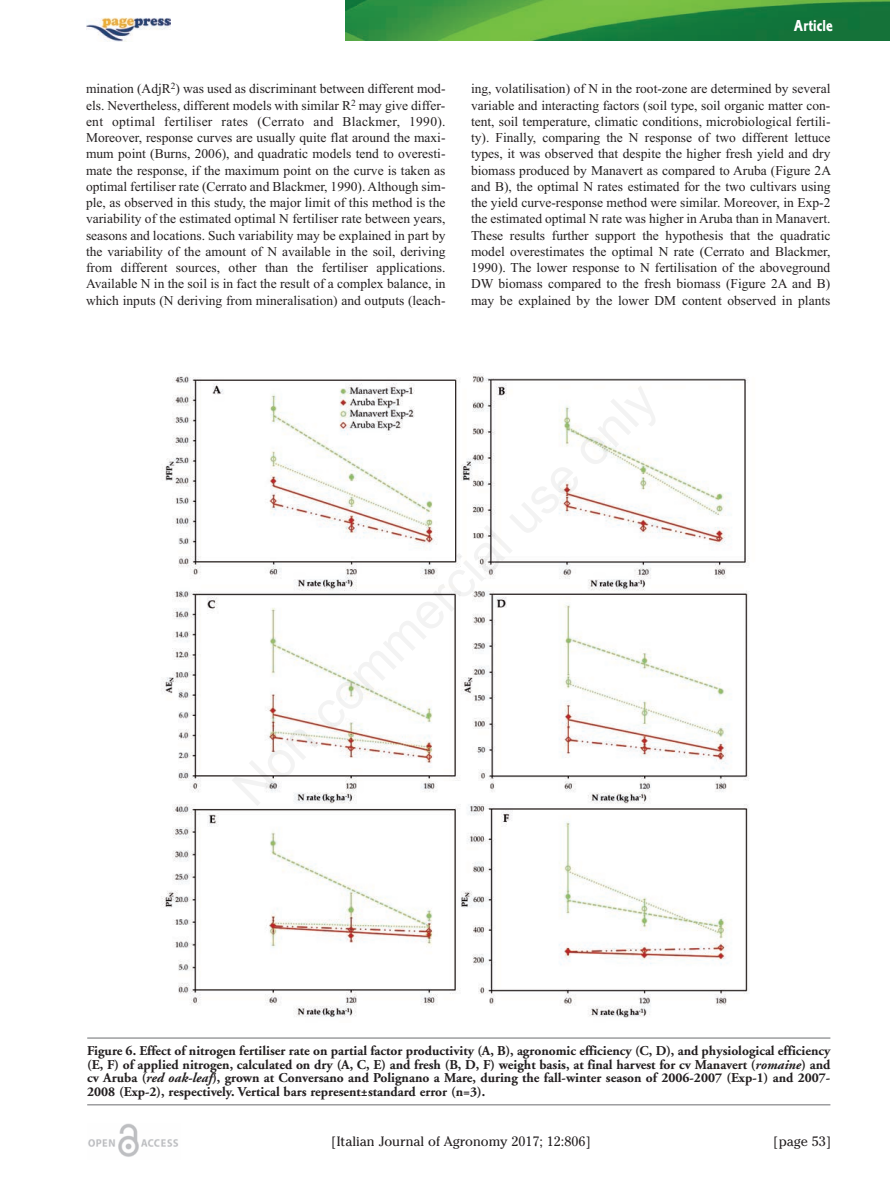
<style>
.page{position:relative;width:890px;height:1188px;background:#fff}
.page>*{position:absolute;margin:0;border:0;box-sizing:border-box;transform-origin:0 0}
.t1{font:16.5px "Corinthian Bold Condensed Plain";color:#fff}
.t2{font:13.5px/16.2px "Times New Roman";color:#231f20;text-align:justify}
.t3{font:700 13.5px/13.5px "Adobe Garamond";color:#231f20;text-align:justify}
.t4{font:13.5px "Cheltenham";color:#231f20}
.s1{font-style:italic}
</style>
<div class="page">
<img style="left:345px;top:0;width:545px;height:41px">
<img style="left:86px;top:17px;width:85px;height:24px">
<img style="left:88px;top:1123px;width:90px;height:34px">
<hr style="left:87px;top:1037px;width:743px;height:1px;background:#6c6d70">
<hr style="left:87px;top:1104px;width:743px;height:1px;background:#6c6d70">
<img style="left:161px;top:374px;width:588px;height:644px">
<p class="t1" style="left:794px;top:20px;width:40px">Article</p>
<p class="t2" style="left:86px;top:81px;width:361px">mination (AdjR<sup>2</sup>) was used as discriminant between different mod&shy;els. Nevertheless, different models with similar R<sup>2</sup> may give differ&shy;ent optimal fertiliser rates (Cerrato and Blackmer, 1990).<br>Moreover, response curves are usually quite flat around the maxi&shy;mum point (Burns, 2006), and quadratic models tend to overesti&shy;mate the response, if the maximum point on the curve is taken as optimal fertiliser rate (Cerrato and Blackmer, 1990). Although sim&shy;ple, as observed in this study, the major limit of this method is the variability of the estimated optimal N fertiliser rate between years, seasons and locations. Such variability may be explained in part by the variability of the amount of N available in the soil, deriving from different sources, other than the fertiliser applications.<br>Available N in the soil is in fact the result of a complex balance, in which inputs (N deriving from mineralisation) and outputs (leach-</p>
<p class="t2" style="left:471px;top:80px;width:362px">ing, volatilisation) of N in the root-zone are determined by several variable and interacting factors (soil type, soil organic matter con&shy;tent, soil temperature, climatic conditions, microbiological fertili&shy;ty). Finally, comparing the N response of two different lettuce types, it was observed that despite the higher fresh yield and dry biomass produced by Manavert as compared to Aruba (Figure 2A and B), the optimal N rates estimated for the two cultivars using the yield curve-response method were similar. Moreover, in Exp-2 the estimated optimal N rate was higher in Aruba than in Manavert.<br>These results further support the hypothesis that the quadratic model overestimates the optimal N rate (Cerrato and Blackmer, 1990). The lower response to N fertilisation of the aboveground DW biomass compared to the fresh biomass (Figure 2A and B) may be explained by the lower DM content observed in plants</p>
<p class="t3" style="left:87px;top:1045px;width:744px">Figure 6. Effect of nitrogen fertiliser rate on partial factor productivity (A, B), agronomic efficiency (C, D), and physiological efficiency (E, F) of applied nitrogen, calculated on dry (A, C, E) and fresh (B, D, F) weight basis, at final harvest for cv Manavert (<span class="s1">romaine</span>) and cv Aruba (<span class="s1">red oak-leaf</span>), grown at Conversano and Polignano a Mare, during the fall-winter season of 2006-2007 (Exp-1) and 2007- 2008 (Exp-2), respectively. Vertical bars represent±standard error (n=3).</p>
<p class="t4" style="left:331px;top:1133px;width:261px">[Italian Journal of Agronomy 2017; 12:806]</p>
<p class="t4" style="left:773px;top:1133px;width:59px">[page 53]</p>
</div>
